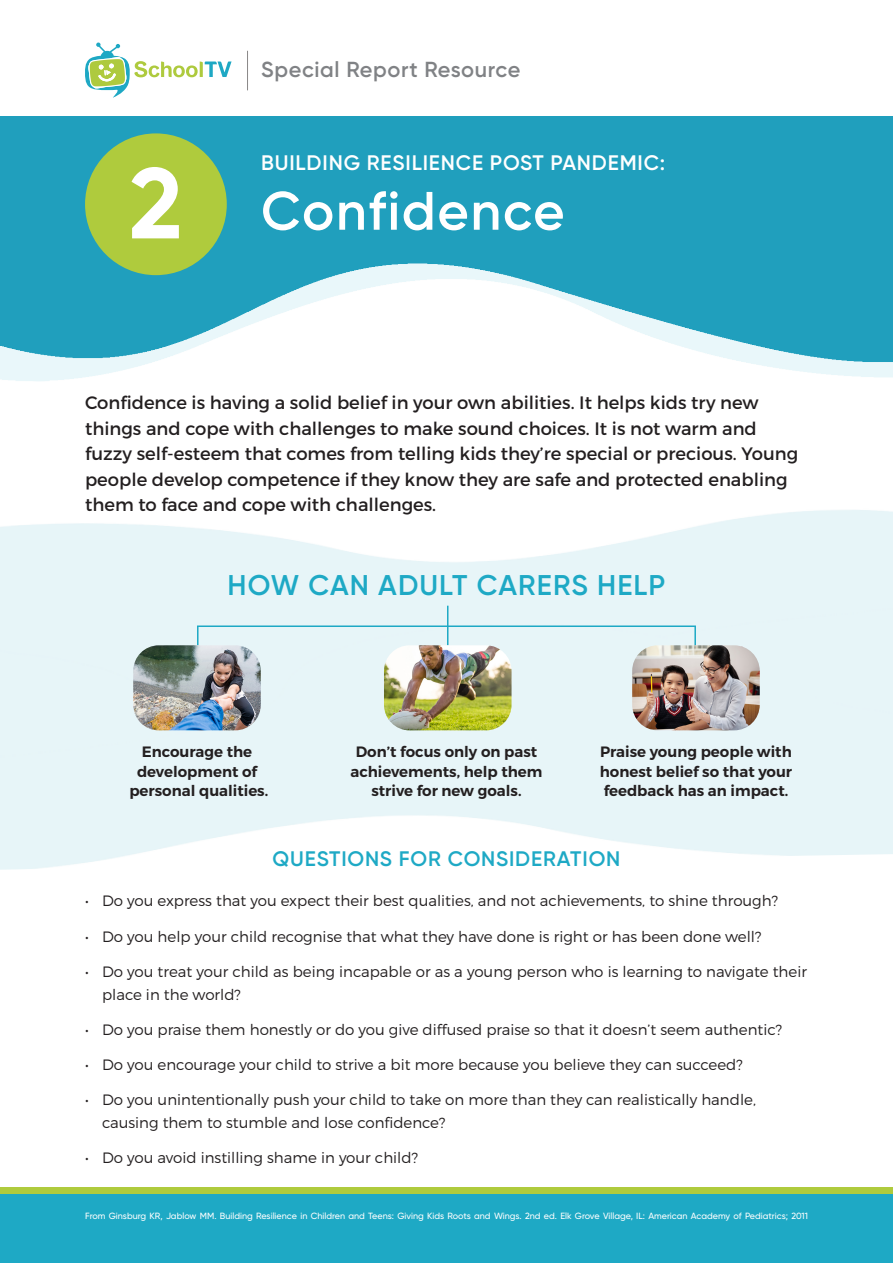
<style>
.page{position:relative;width:893px;height:1263px;background:#fff}
.page>*{position:absolute;margin:0;border:0;box-sizing:border-box;transform-origin:0 0}
.t1{font:700 100.05px "Gilroy";color:#fff}
.t2{font:600 54px "Gilroy";letter-spacing:.03em;color:#fff}
.t3{font:600 28.5px "Gilroy";letter-spacing:.04em;color:#1ea9c5}
.t4{font:600 21.75px "Gilroy";letter-spacing:.03em;color:#808285}
.t5{font:600 21px "Gilroy";letter-spacing:.04em;color:#fff}
.t6{font:600 21px "Gilroy";letter-spacing:.04em;color:#1ea9c5}
.t7{font:18px/25.5px "Montserrat";color:#231f20}
.t8{font:300 15px/22.5px "Montserrat";color:#231f20}
.t9{font:600 15px/19.5px "Montserrat";color:#231f20;text-align:center}
.t10{font:500 9px "Gilroy";color:#fff}
</style>
<div class="page">
<img style="left:0;top:117px;width:893px;height:251px">
<svg style="left:85px;top:43px;width:147px;height:55px"></svg>
<hr style="left:247px;top:51px;width:1px;height:39px;background:#898787">
<div style="left:0;top:1193px;width:893px;height:70px;background:#1ea9c5"></div>
<div style="left:0;top:1187px;width:893px;height:7px;background:#afcb3d"></div>
<div style="left:85px;top:133px;width:142px;height:142px;background:#afcb3d;border-radius:50%"></div>
<div style="left:197px;top:625px;width:499px;height:21px;border:2px solid #1ea9c5"></div>
<hr style="left:447px;top:606px;width:1px;height:39px;background:#1ea9c5">
<img style="left:133px;top:645px;width:128px;height:85px">
<img style="left:384px;top:645px;width:128px;height:85px">
<img style="left:632px;top:645px;width:128px;height:85px">
<p class="t1" style="left:129px;top:141px;width:55px">2</p>
<p class="t4" style="left:261px;top:56px;width:261px">Special Report Resource</p>
<p class="t5" style="left:261px;top:149px;width:405px">BUILDING RESILIENCE POST PANDEMIC:</p>
<p class="t2" style="left:261px;top:177px;width:305px">Confidence</p>
<p class="t7" style="left:85px;top:390px;width:715px">Confidence is having a solid belief in your own abilities. It helps kids try new things and cope with challenges to make sound choices. It is not warm and fuzzy self-esteem that comes from telling kids they’re special or precious. Young people develop competence if they know they are safe and protected enabling them to face and cope with challenges.</p>
<p class="t3" style="left:228px;top:567px;width:439px">HOW CAN ADULT CARERS HELP</p>
<p class="t9" style="left:129px;top:742px;width:140px">Encourage the development of personal qualities.</p>
<p class="t9" style="left:350px;top:742px;width:194px">Don’t focus only on past achievements, help them strive for new goals.</p>
<p class="t9" style="left:600px;top:742px;width:194px;text-align:justify">Praise young people with honest belief so that your feedback has an impact.</p>
<p class="t6" style="left:273px;top:846px;width:349px">QUESTIONS FOR CONSIDERATION</p>
<p class="t8" style="left:85px;top:890px;width:695px">• Do you express that you expect their best qualities, and not achievements, to shine through?</p>
<p class="t8" style="left:85px;top:925px;width:678px">• Do you help your child recognise that what they have done is right or has been done well?</p>
<p class="t8" style="left:102px;top:960px;width:706px;text-indent:-17px">• Do you treat your child as being incapable or as a young person who is learning to navigate their place in the world?</p>
<p class="t8" style="left:85px;top:1018px;width:699px">• Do you praise them honestly or do you give diffused praise so that it doesn’t seem authentic?</p>
<p class="t8" style="left:85px;top:1053px;width:659px">• Do you encourage your child to strive a bit more because you believe they can succeed?</p>
<p class="t8" style="left:102px;top:1088px;width:655px;text-indent:-17px">• Do you unintentionally push your child to take on more than they can realistically handle, causing them to stumble and lose confidence?</p>
<p class="t8" style="left:85px;top:1146px;width:334px">• Do you avoid instilling shame in your child?</p>
<p class="t10" style="left:85px;top:1210px;width:724px">From Ginsburg KR, Jablow MM. Building Resilience in Children and Teens: Giving Kids Roots and Wings. 2nd ed. Elk Grove Village, IL: American Academy of Pediatrics; 2011</p>
</div>
